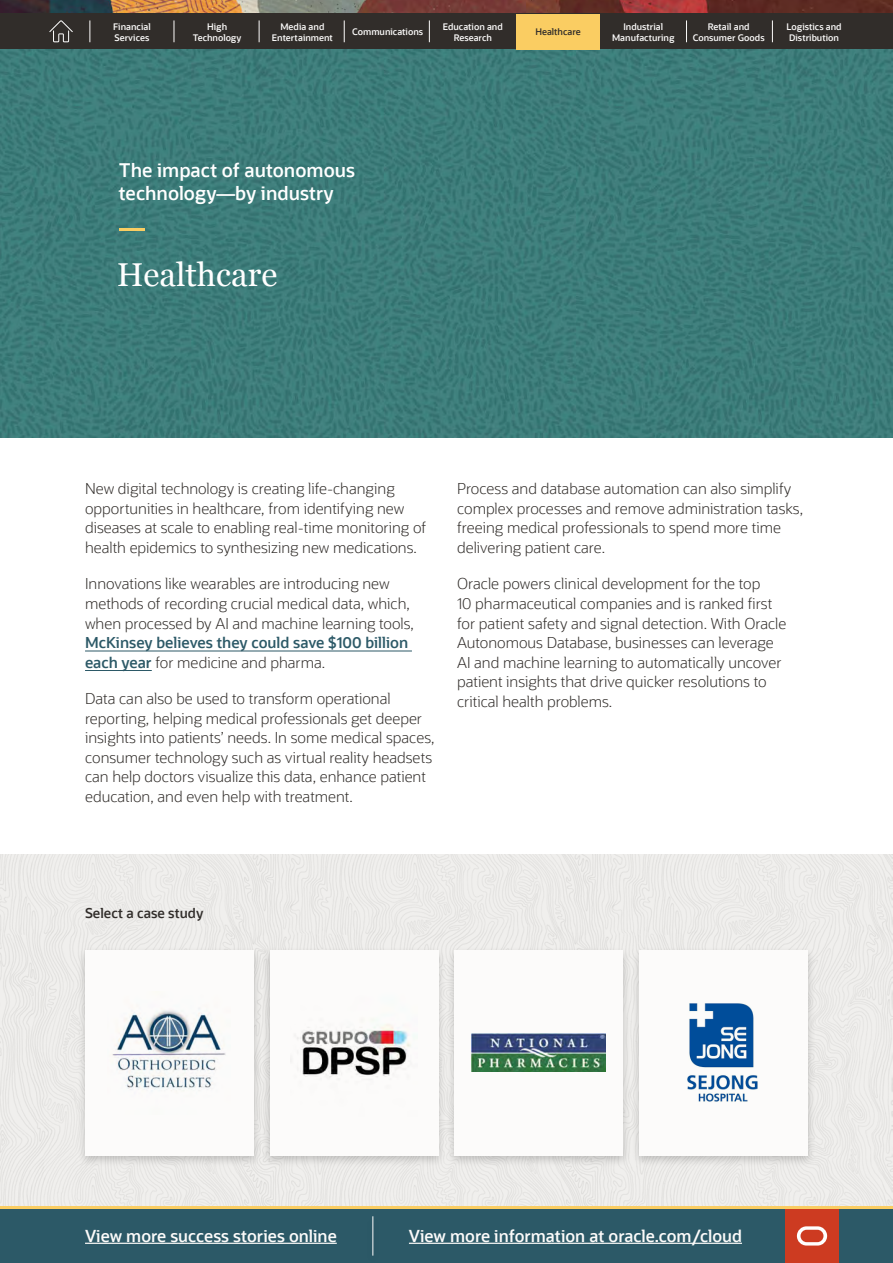
<style>
.page{position:relative;width:893px;height:1263px;background:#fff}
.page>*{position:absolute;margin:0;border:0;box-sizing:border-box;transform-origin:0 0}
.industry_headers{font:33px "Georgia";color:#fff}
.t1{font:600 18.75px/22.5px "Oracle Sans";color:#fff}
.t2{font:600 16.5px "Oracle Sans";color:#fcfbfa}
.body_copy{font:300 15px/19.5px "Oracle Sans";color:#312d2a}
.Small_OS_headers{font:600 13.5px "Oracle Sans";color:#312d2a}
.t3{font:600 9px/10.8px "Oracle Sans";color:#fcfbfa;text-align:center}
.t4{font:600 9px "Oracle Sans";color:#312d2a}
.s1{font-weight:600;color:#2c5967}
</style>
<div class="page">
<img style="left:0;top:49px;width:893px;height:389px">
<hr style="left:85px;top:651px;width:327px;height:1px;background:#2c5967">
<hr style="left:85px;top:670px;width:67px;height:1px;background:#2c5967">
<div style="left:0;top:855px;width:893px;height:350px;background:#edecea"></div>
<div style="left:77px;top:946px;width:185px;height:221px;background:#000;opacity:.19"></div>
<div style="left:85px;top:950px;width:169px;height:205px;background:#fcfbfa"></div>
<img style="left:112px;top:1010px;width:114px;height:80px">
<div style="left:261px;top:946px;width:186px;height:221px;background:#000;opacity:.19"></div>
<div style="left:270px;top:950px;width:168px;height:205px;background:#fcfbfa"></div>
<img style="left:297px;top:1024px;width:113px;height:54px">
<div style="left:446px;top:946px;width:185px;height:221px;background:#000;opacity:.19"></div>
<div style="left:455px;top:950px;width:168px;height:205px;background:#fcfbfa"></div>
<img style="left:472px;top:1034px;width:134px;height:38px">
<div style="left:631px;top:946px;width:185px;height:221px;background:#000;opacity:.19"></div>
<div style="left:639px;top:950px;width:169px;height:205px;background:#fcfbfa"></div>
<img style="left:687px;top:1003px;width:71px;height:99px">
<hr style="left:119px;top:228px;width:25px;height:2px;background:#facd62">
<div style="left:0;top:1209px;width:893px;height:54px;background:#2c5967"></div>
<hr style="left:85px;top:1243px;width:252px;height:1px;background:#fcfbfa">
<hr style="left:409px;top:1243px;width:333px;height:1px;background:#fcfbfa">
<div style="left:364px;top:1213px;width:17px;height:50px;background:#000;opacity:.19"></div>
<hr style="left:372px;top:1216px;width:1px;height:39px;background:#fcfbfa">
<img style="left:0;top:0;width:893px;height:14px">
<div style="left:0;top:14px;width:893px;height:35px;background:#312d2a"></div>
<div style="left:785px;top:1209px;width:54px;height:54px;background:#cd3b21"></div>
<svg style="left:797px;top:1226px;width:30px;height:19px"></svg>
<hr style="left:0;top:1206px;width:893px;height:3px;background:#facd62">
<svg style="left:49px;top:20px;width:24px;height:23px"></svg>
<svg style="left:429px;top:20px;width:1px;height:22px"></svg>
<svg style="left:259px;top:20px;width:1px;height:22px"></svg>
<svg style="left:174px;top:20px;width:1px;height:22px"></svg>
<svg style="left:344px;top:20px;width:1px;height:22px"></svg>
<svg style="left:686px;top:20px;width:1px;height:22px"></svg>
<svg style="left:772px;top:20px;width:1px;height:22px"></svg>
<svg style="left:90px;top:20px;width:1px;height:22px"></svg>
<div style="left:516px;top:14px;width:84px;height:35px;background:#facd62"></div>
<p class="t3" style="left:113px;top:21px;width:39px;text-align:left">Financial<br>Services</p>
<p class="t3" style="left:193px;top:21px;width:50px">High<br>Technology</p>
<p class="t3" style="left:272px;top:21px;width:63px">Media and<br>Entertainment</p>
<p class="t3" style="left:352px;top:27px;width:73px">Communications</p>
<p class="t3" style="left:443px;top:21px;width:62px">Education and<br>Research</p>
<p class="t3" style="left:612px;top:21px;width:64px">Industrial<br>Manufacturing</p>
<p class="t3" style="left:693px;top:21px;width:73px">Retail and<br>Consumer Goods</p>
<p class="t3" style="left:786px;top:21px;width:57px;text-align:left">Logistics and<br>Distribution</p>
<p class="t4" style="left:535px;top:26px;width:47px">Healthcare</p>
<p class="t1" style="left:119px;top:159px;width:238px">The impact of autonomous technology—by industry</p>
<p class="industry_headers" style="left:117px;top:251px;width:162px">Healthcare</p>
<p class="body_copy" style="left:85px;top:479px;width:343px">New digital technology is creating life-changing opportunities in healthcare, from identifying new diseases at scale to enabling real-time monitoring of health epidemics to synthesizing new medications.</p>
<p class="body_copy" style="left:85px;top:574px;width:330px">Innovations like wearables are introducing new methods of recording crucial medical data, which, when processed by AI and machine learning tools, <span class="s1">McKinsey believes they could save $100 billion each year</span> for medicine and pharma.</p>
<p class="body_copy" style="left:85px;top:689px;width:351px">Data can also be used to transform operational reporting, helping medical professionals get deeper insights into patients’ needs. In some medical spaces, consumer technology such as virtual reality headsets can help doctors visualize this data, enhance patient education, and even help with treatment.</p>
<p class="body_copy" style="left:457px;top:479px;width:347px">Process and database automation can also simplify complex processes and remove administration tasks, freeing medical professionals to spend more time delivering patient care.</p>
<p class="body_copy" style="left:457px;top:574px;width:331px">Oracle powers clinical development for the top<br>10 pharmaceutical companies and is ranked first for patient safety and signal detection. With Oracle Autonomous Database, businesses can leverage AI and machine learning to automatically uncover patient insights that drive quicker resolutions to critical health problems.</p>
<p class="Small_OS_headers" style="left:85px;top:905px;width:120px">Select a case study</p>
<p class="t2" style="left:85px;top:1226px;width:253px">View more success stories online</p>
<p class="t2" style="left:409px;top:1226px;width:335px">View more information at oracle.com/cloud</p>
</div>
